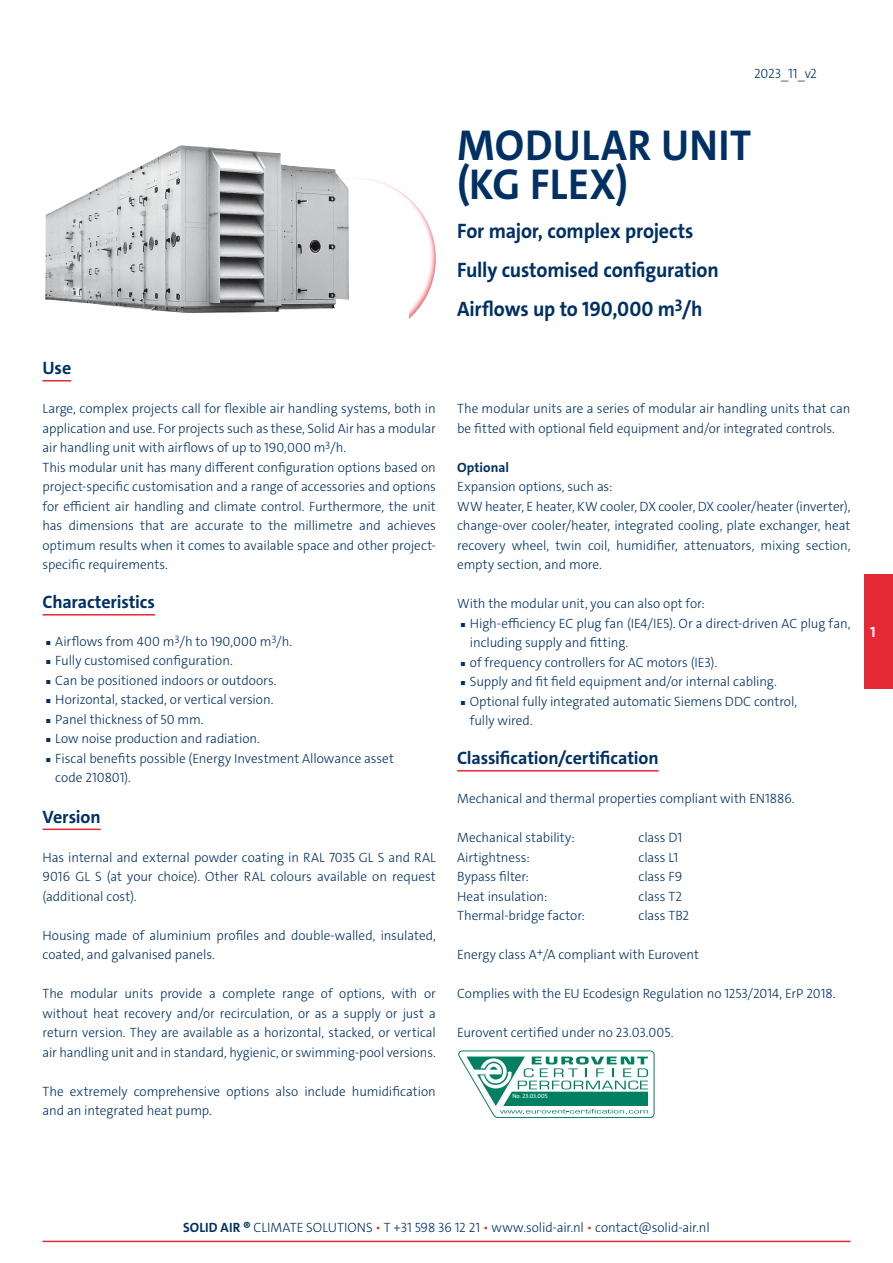
<style>
.page{position:relative;width:893px;height:1263px;background:#fff}
.page>*{position:absolute;margin:0;border:0;box-sizing:border-box;transform-origin:0 0}
.t1{font:700 43.5px/39px "The Sans C4 s";letter-spacing:.01em;color:#003064;scale:.95 1}
.t2{font:700 21px/39px "The Sans C4 s";letter-spacing:-.01em;color:#003064;scale:.95 1}
.t3{font:700 18px "The Sans C4 s";letter-spacing:-.01em;color:#003064}
.t4{font:700 15px "The Sans C4 s";color:#fff}
.t5{font:300 13.5px/19.5px "The Sans C4 s";letter-spacing:-.005em;color:#003064}
.t6{font:700 13.5px "The Sans C4 s";color:#003064}
.t7{font:6.15px "The Sans C4 s";color:#fff}
.s1{font-weight:700}
.s2{color:#e42934}
</style>
<div class="page">
<hr style="left:43px;top:1241px;width:807px;height:1px;background:#e42934">
<div style="left:260px;top:167px;width:189px;height:174px;background:#e42934;opacity:.75"></div>
<div style="left:0;top:218px;width:409px;height:128px;background:#fff"></div>
<div style="left:864px;top:574px;width:29px;height:115px;background:#e42934"></div>
<img style="left:45px;top:145px;width:304px;height:168px">
<svg style="left:43px;top:380px;width:28px;height:1px"></svg>
<hr style="left:43px;top:614px;width:112px;height:1px;background:#e42934">
<hr style="left:43px;top:828px;width:58px;height:2px;background:#e42934">
<hr style="left:457px;top:770px;width:202px;height:1px;background:#e42934">
<svg style="left:458px;top:1050px;width:197px;height:68px"></svg>
<h3 class="t3" style="left:43px;top:356px;width:30px">Use</h3>
<p class="t5" style="left:43px;top:399px;width:395px">Large, complex projects call for flexible air handling systems, both in application and use. For projects such as these, Solid Air has a modular air handling unit with airflows of up to 190,000 m<sup>3</sup>/h.<br>This modular unit has many different configuration options based on project-specific customisation and a range of accessories and options for efficient air handling and climate control. Furthermore, the unit has dimensions that are accurate to the millimetre and achieves optimum results when it comes to available space and other project&shy;specific requirements.</p>
<h3 class="t3" style="left:43px;top:590px;width:114px">Characteristics</h3>
<p class="t5" style="left:43px;top:631px;width:251px">▗ Airflows from 400 m<sup>3</sup>/h to 190,000 m<sup>3</sup>/h.</p>
<p class="t5" style="left:43px;top:651px;width:192px">▗ Fully customised configuration.</p>
<p class="t5" style="left:43px;top:670px;width:236px">▗ Can be positioned indoors or outdoors.</p>
<p class="t5" style="left:43px;top:690px;width:232px">▗ Horizontal, stacked, or vertical version.</p>
<p class="t5" style="left:43px;top:709px;width:163px">▗ Panel thickness of 50 mm.</p>
<p class="t5" style="left:43px;top:729px;width:219px">▗ Low noise production and radiation.</p>
<p class="t5" style="left:43px;top:748px;width:353px">▗ Fiscal benefits possible (Energy Investment Allowance asset</p>
<p class="t5" style="left:55px;top:768px;width:77px">code 210801).</p>
<h3 class="t3" style="left:43px;top:805px;width:60px">Version</h3>
<p class="t5" style="left:43px;top:847px;width:395px;text-align:justify">Has internal and external powder coating in RAL 7035 GL S and RAL 9016 GL S (at your choice). Other RAL colours available on request (additional cost).</p>
<p class="t5" style="left:43px;top:925px;width:395px">Housing made of aluminium profiles and double-walled, insulated, coated, and galvanised panels.</p>
<p class="t5" style="left:43px;top:984px;width:395px;text-align:justify">The modular units provide a complete range of options, with or without heat recovery and/or recirculation, or as a supply or just a return version. They are available as a horizontal, stacked, or vertical air handling unit and in standard, hygienic, or swimming-pool versions.</p>
<p class="t5" style="left:43px;top:1081px;width:395px">The extremely comprehensive options also include humidification and an integrated heat pump.</p>
<p class="t5" style="left:754px;top:64px;width:64px">2023_11_v2</p>
<h1 class="t1" style="left:457px;top:126px;width:311px">MODULAR UNIT (KG FLEX)</h1>
<h2 class="t2" style="left:457px;top:211px;width:277px">For major, complex projects<br>Fully customised configuration<br>Airflows up to 190,000 m<sup>3</sup>/h</h2>
<p class="t5" style="left:457px;top:399px;width:395px">The modular units are a series of modular air handling units that can be fitted with optional field equipment and/or integrated controls.</p>
<p class="t6" style="left:457px;top:458px;width:53px">Optional</p>
<p class="t5" style="left:457px;top:477px;width:395px">Expansion options, such as:<br>WW heater, E heater, KW cooler, DX cooler, DX cooler/heater (inverter), change-over cooler/heater, integrated cooling, plate exchanger, heat recovery wheel, twin coil, humidifier, attenuators, mixing section, empty section, and more.</p>
<p class="t5" style="left:457px;top:594px;width:249px">With the modular unit, you can also opt for:</p>
<p class="t5" style="left:457px;top:613px;width:395px">▗ High-efficiency EC plug fan (IE4/IE5). Or a direct-driven AC plug fan,</p>
<p class="t5" style="left:470px;top:633px;width:160px">including supply and fitting.</p>
<p class="t5" style="left:457px;top:652px;width:261px">▗ of frequency controllers for AC motors (IE3).</p>
<p class="t5" style="left:457px;top:672px;width:321px">▗ Supply and fit field equipment and/or internal cabling.</p>
<p class="t5" style="left:457px;top:691px;width:342px">▗ Optional fully integrated automatic Siemens DDC control,</p>
<p class="t5" style="left:470px;top:711px;width:64px">fully wired.</p>
<h3 class="t3" style="left:457px;top:746px;width:203px">Classification/certification</h3>
<p class="t5" style="left:457px;top:789px;width:339px">Mechanical and thermal properties compliant with EN1886.</p>
<p class="t5" style="left:457px;top:828px;width:119px">Mechanical stability:</p>
<p class="t5" style="left:639px;top:828px;width:45px">class D1</p>
<p class="t5" style="left:457px;top:847px;width:74px">Airtightness:</p>
<p class="t5" style="left:639px;top:847px;width:41px">class L1</p>
<p class="t5" style="left:457px;top:867px;width:73px">Bypass filter:</p>
<p class="t5" style="left:639px;top:867px;width:45px">class F9</p>
<p class="t5" style="left:457px;top:886px;width:92px">Heat insulation:</p>
<p class="t5" style="left:639px;top:886px;width:45px">class T2</p>
<p class="t5" style="left:457px;top:906px;width:129px">Thermal-bridge factor:</p>
<p class="t5" style="left:639px;top:906px;width:52px">class TB2</p>
<p class="t5" style="left:457px;top:945px;width:243px">Energy class A<sup>+</sup>/A compliant with Eurovent</p>
<p class="t5" style="left:457px;top:984px;width:380px">Complies with the EU Ecodesign Regulation no 1253/2014, ErP 2018.</p>
<p class="t5" style="left:457px;top:1023px;width:218px">Eurovent certified under no 23.03.005.</p>
<p class="t4" style="left:870px;top:622px;width:7px">1</p>
<p class="t7" style="left:512px;top:1092px;width:37px">No. 23.03.005</p>
<p class="t5" style="left:183px;top:1218px;width:528px"><span class="s1">SOLID AIR ®</span> CLIMATE SOLUTIONS <span class="s2">•</span> T +31 598 36 12 21 <span class="s2">•</span> www.solid-air.nl <span class="s2">•</span> contact@solid-air.nl</p>
</div>
